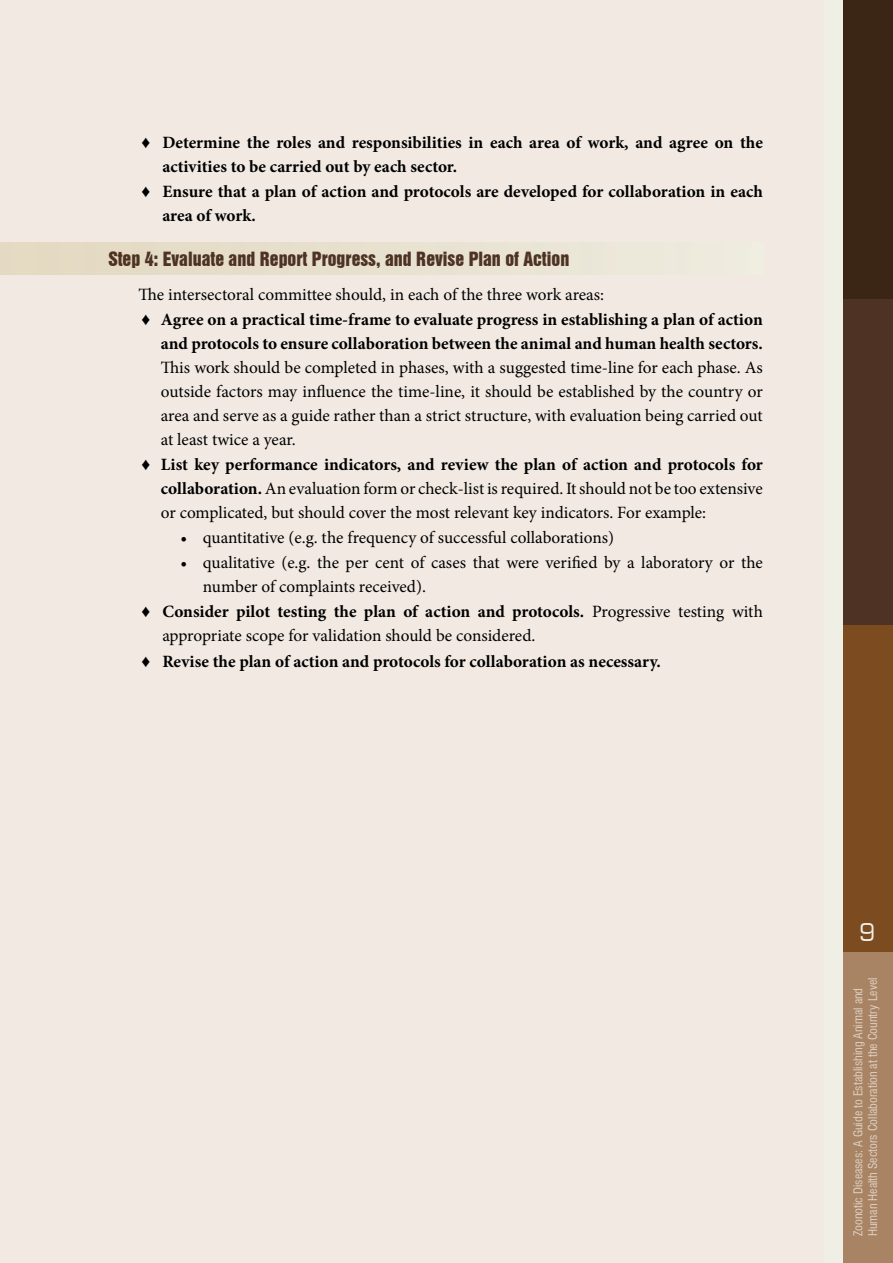
<style>
.page{position:relative;width:893px;height:1263px;background:#f1e9e2}
.page>*{position:absolute;margin:0;border:0;box-sizing:border-box;transform-origin:0 0}
.t1{font:18px "Swiss 921 BT Regular A";color:#4e3324}
.t2{font:17.25px "Minion Pro";color:#000}
.t3{font:700 17.25px "Minion Pro";color:#000}
.t4{font:condensed 12px/14.4px "Swiss 721 BT";color:#dfd0c3}
.s1{font-family:"Arial";font-weight:400}
.s2{font-weight:700}
.s3{font-weight:400}
</style>
<div class="page">
<div style="left:840px;top:0;width:53px;height:1263px;background:#3b2514"></div>
<div style="left:840px;top:299px;width:53px;height:328px;background:#4e3324"></div>
<div style="left:840px;top:625px;width:53px;height:328px;background:#7c4b1f"></div>
<div style="left:840px;top:953px;width:53px;height:310px;background:#a88464"></div>
<div style="left:824px;top:0;width:18px;height:1263px;background:#f0efe6"></div>
<div style="left:0;top:243px;width:763px;height:32px;background:linear-gradient(to right,#e3d8c0,#edebdf)"></div>
<p class="t3" style="left:141px;top:130px;width:623px"><span class="s1">♦</span> Determine the roles and responsibilities in each area of work, and agree on the</p>
<p class="t3" style="left:162px;top:154px;width:296px">activities to be carried out by each sector.</p>
<p class="t3" style="left:141px;top:179px;width:623px"><span class="s1">♦</span> Ensure that a plan of action and protocols are developed for collaboration in each</p>
<p class="t3" style="left:162px;top:203px;width:95px">area of work.</p>
<p class="t1" style="left:108px;top:247px;width:462px">Step 4: Evaluate and Report Progress, and Revise Plan of Action</p>
<p class="t2" style="left:139px;top:283px;width:467px">The intersectoral committee should, in each of the three work areas:</p>
<p class="t3" style="left:141px;top:307px;width:623px"><span class="s1">♦</span> Agree on a practical time-frame to evaluate progress in establishing a plan of action</p>
<p class="t3" style="left:161px;top:331px;width:604px">and protocols to ensure collaboration between the animal and human health sectors.</p>
<p class="t2" style="left:161px;top:356px;width:603px">This work should be completed in phases, with a suggested time-line for each phase. As</p>
<p class="t2" style="left:161px;top:380px;width:603px">outside factors may influence the time-line, it should be established by the country or</p>
<p class="t2" style="left:161px;top:404px;width:603px">area and serve as a guide rather than a strict structure, with evaluation being carried out</p>
<p class="t2" style="left:161px;top:428px;width:136px">at least twice a year.</p>
<p class="t3" style="left:141px;top:452px;width:623px"><span class="s1">♦</span> List key performance indicators, and review the plan of action and protocols for</p>
<p class="t2" style="left:161px;top:477px;width:603px"><span class="s2">collaboration.</span> An evaluation form or check-list is required. It should not be too extensive</p>
<p class="t2" style="left:161px;top:501px;width:547px">or complicated, but should cover the most relevant key indicators. For example:</p>
<p class="t2" style="left:180px;top:526px;width:435px">• quantitative (e.g. the frequency of successful collaborations)</p>
<p class="t2" style="left:180px;top:551px;width:584px">• qualitative (e.g. the per cent of cases that were verified by a laboratory or the</p>
<p class="t2" style="left:203px;top:575px;width:225px">number of complaints received).</p>
<p class="t3" style="left:141px;top:600px;width:623px"><span class="s1">♦</span> Consider pilot testing the plan of action and protocols. <span class="s3">Progressive testing with</span></p>
<p class="t2" style="left:162px;top:624px;width:374px">appropriate scope for validation should be considered.</p>
<p class="t3" style="left:141px;top:649px;width:521px"><span class="s1">♦</span> Revise the plan of action and protocols for collaboration as necessary.</p>
<p class="t4" style="left:851px;top:1236px;width:260px;rotate:-90deg">Zoonotic Diseases: A Guide to Establishing Animal and<br>Human Health Sectors Collaboration at the Country Level</p>
</div>
